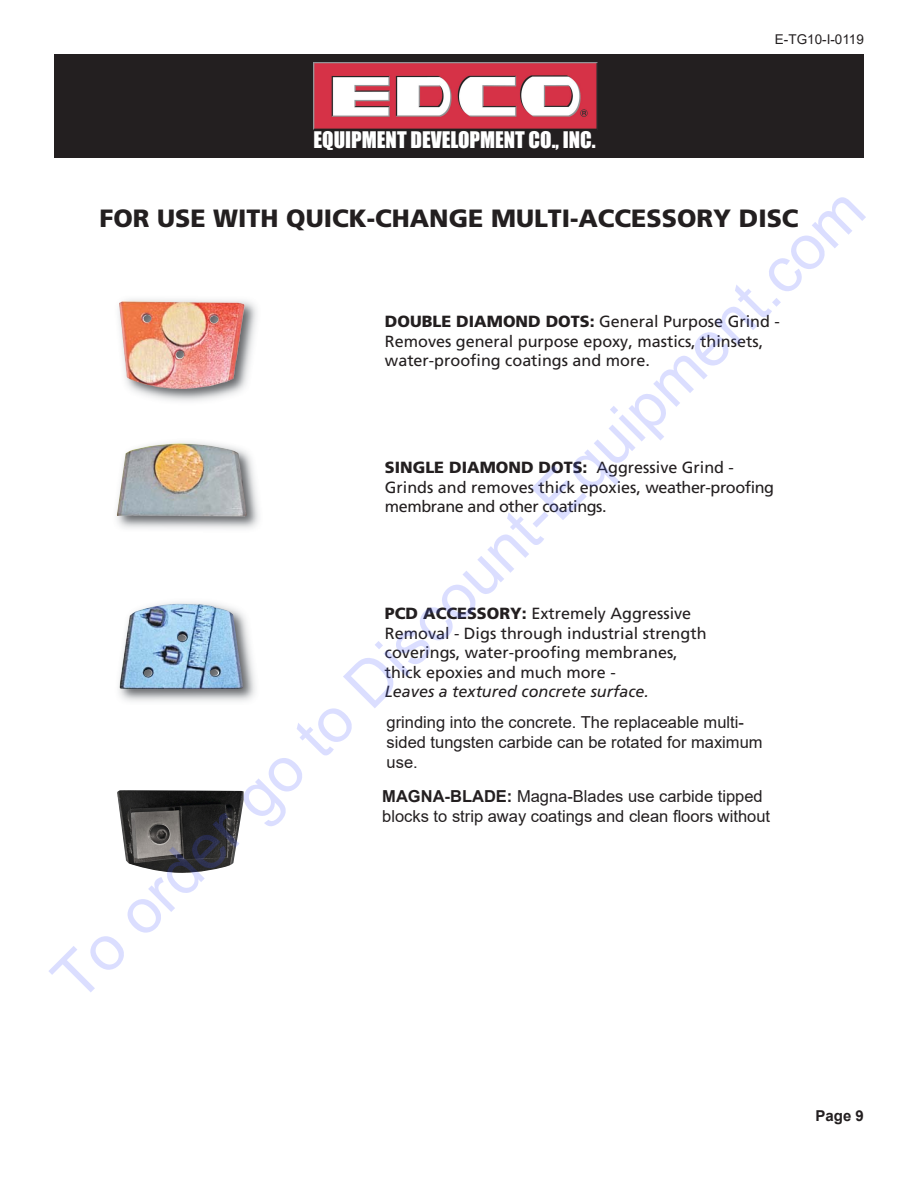
<style>
.page{position:relative;width:918px;height:1188px;background:#fff}
.page>*{position:absolute;margin:0;border:0;box-sizing:border-box;transform-origin:0 0}
.t1{font:63px "Arial";color:rgb(64 84 255/.19)}
.t2{font:900 25.05px "Frutiger";color:#231f20}
.t3{font:21px "Impact";color:#fff}
.Cover_Title{font:16.5px/19.8px "Arial";color:#231f20}
.t4{font:16.2px/19.4px "Frutiger";color:#231f20}
.t5{font:16.2px/19.4px "Frutiger";letter-spacing:-.025em;color:#231f20}
.t6{font:700 15px "Arial";color:#231f20}
.t7{font:700 14.7px "Frutiger";color:#010202}
.t8{font:13.5px "Arial";color:#231f20}
.s1{font-weight:900}
.s2{font-style:italic}
.s3{font-weight:700}
</style>
<div class="page">
<img style="left:116px;top:299px;width:143px;height:230px">
<img style="left:119px;top:301px;width:126px;height:88px">
<img style="left:117px;top:443px;width:130px;height:73px">
<img style="left:119px;top:602px;width:137px;height:100px">
<img style="left:120px;top:604px;width:123px;height:85px">
<img style="left:117px;top:790px;width:127px;height:83px">
<div style="left:54px;top:54px;width:810px;height:104px;background:#231f20"></div>
<img style="left:314px;top:63px;width:283px;height:66px">
<p class="t3" style="left:314px;top:123px;width:284px">EQUIPMENT DEVELOPMENT CO., INC.</p>
<p class="t8" style="left:775px;top:30px;width:91px">E-TG10-I-0119</p>
<h1 class="t1" style="left:33px;top:958px;width:1118px;rotate:-45deg">To order go to Discount-Equipment.com</h1>
<p class="t2" style="left:99px;top:203px;width:701px">FOR USE WITH QUICK-CHANGE MULTI-ACCESSORY DISC</p>
<p class="t4" style="left:385px;top:312px;width:396px"><span class="s1">DOUBLE DIAMOND DOTS:</span> General Purpose Grind -<br>Removes general purpose epoxy, mastics, thinsets, water-proofing coatings and more.</p>
<p class="t5" style="left:385px;top:458px;width:391px"><span class="s1">SINGLE DIAMOND DOTS:</span> Aggressive Grind -<br>Grinds and removes thick epoxies, weather-proofing membrane and other coatings.</p>
<p class="t4" style="left:385px;top:604px;width:323px"><span class="s1">PCD ACCESSORY:</span> Extremely Aggressive Removal - Digs through industrial strength coverings, water-proofing membranes, thick epoxies and much more -<br><span class="s2">Leaves a textured concrete surface.</span></p>
<p class="Cover_Title" style="left:387px;top:712px;width:378px">grinding into the concrete. The replaceable multi&shy;sided tungsten carbide can be rotated for maximum use.</p>
<p class="Cover_Title" style="left:382px;top:786px;width:389px"><span class="s3">MAGNA-BLADE:</span> Magna-Blades use carbide tipped blocks to strip away coatings and clean floors without</p>
<p class="t4" style="left:385px;top:789px;width:231px"><span class="s1">EDCO ARROW:</span> Hard glue removal, fast coating removal,</p>
<p class="t6" style="left:816px;top:1106px;width:50px">Page 9</p>
<p class="t7" style="left:805px;top:1116px;width:18px">15</p>
</div>
